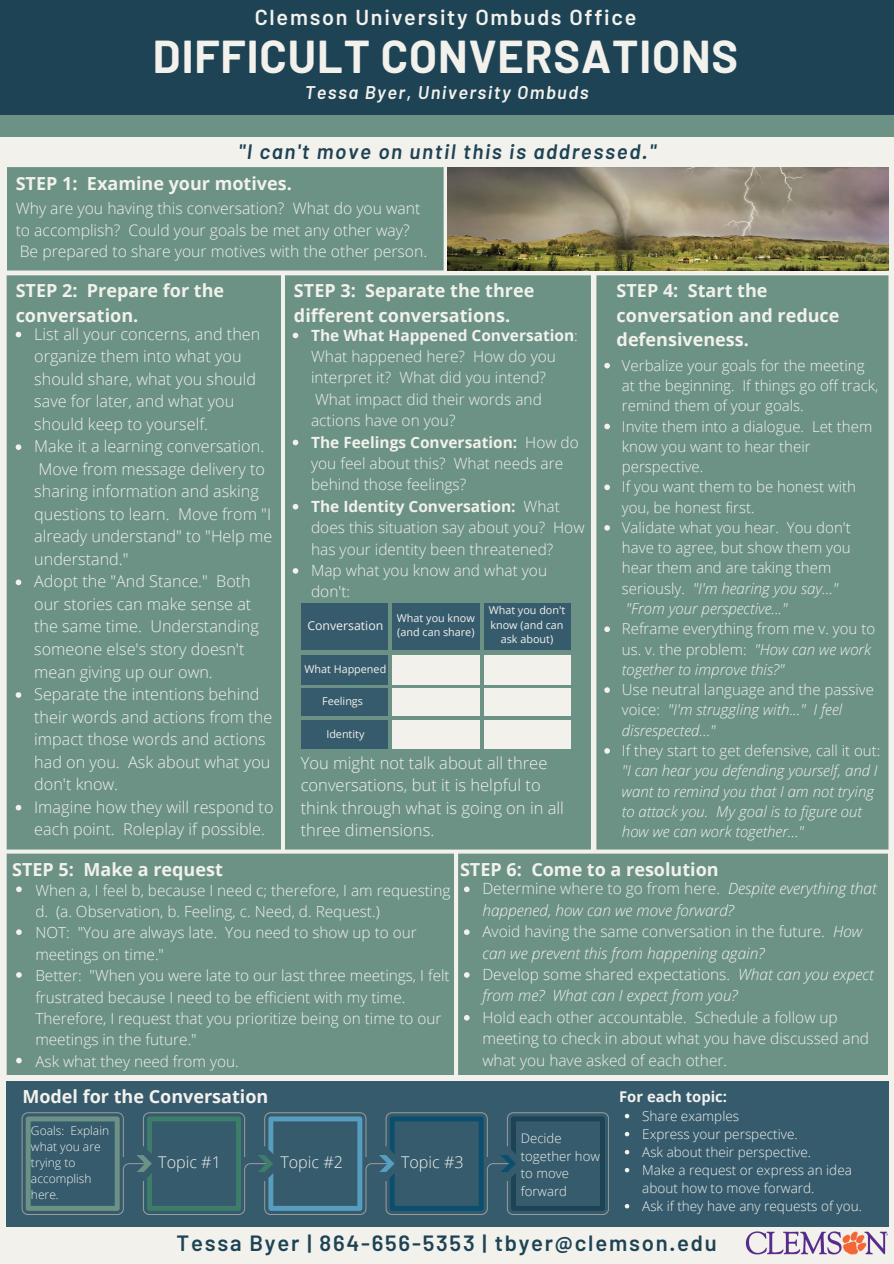
<style>
.page{position:relative;width:894px;height:1264px;background:#fff}
.page>*{position:absolute;margin:0;border:0;box-sizing:border-box;transform-origin:0 0}
.t1{font:700 45px "Barlow";letter-spacing:.02em;color:#f2f1ec}
.t2{font:600 22.05px "Barlow";letter-spacing:.08em;color:#1d4355}
.t3{font:600 21.6px "Barlow";letter-spacing:.08em;color:#f2f1ec}
.t4{font:italic 600 20.85px "Barlow";letter-spacing:.08em;color:#1d4355}
.t5{font:italic 600 18.3px "Barlow";letter-spacing:.08em;color:#f2f1ec}
.t6{font:700 18px/24.8px "Open Sans";color:#f2f1ec}
.t7{font:300 16.5px/22.5px "Open Sans";color:#f2f1ec}
.t8{font:300 16.2px/22.5px "Open Sans";color:#f2f1ec}
.t9{font:300 15.75px/21.5px "Open Sans";color:#f2f1ec}
.t10{font:300 15.45px/21.5px "Open Sans";color:#f2f1ec}
.t11{font:italic 300 15.45px/21.5px "Open Sans";color:#f2f1ec}
.t12{font:300 15.3px/21.5px "Open Sans";color:#f2f1ec}
.t13{font:300 15px/20.2px "Open Sans";color:#f2f1ec}
.t14{font:italic 300 15px/20.2px "Open Sans";color:#f2f1ec}
.t15{font:700 14.85px "Open Sans";color:#f2f1ec}
.t16{font:300 13.5px/18px "Open Sans";color:#f2f1ec}
.t17{font:300 13.2px/17.5px "Open Sans";color:#f2f1ec}
.t18{font:12.3px "Open Sans";color:#f2f1ec}
.t19{font:300 12px/16px "Open Sans";color:#f2f1ec}
.t20{font:10.8px/14.4px "Open Sans";color:#f2f1ec}
.s1{font-weight:700}
.s2{font-style:italic}
.s3{font-style:normal}
</style>
<div class="page">
<div style="left:0;top:0;width:893px;height:1263px;background:#f2f1ec"></div>
<div style="left:7px;top:1080px;width:881px;height:146px;background:#365b6d"></div>
<div style="left:1px;top:0;width:892px;height:116px;background:#1d4355"></div>
<div style="left:0;top:116px;width:893px;height:20px;background:#6c9286"></div>
<div style="left:285px;top:275px;width:305px;height:574px;background:#6c9286"></div>
<div style="left:301px;top:603px;width:86px;height:46px;background:#365b6d"></div>
<div style="left:392px;top:603px;width:88px;height:46px;background:#365b6d"></div>
<div style="left:484px;top:603px;width:87px;height:46px;background:#365b6d"></div>
<div style="left:301px;top:655px;width:86px;height:29px;background:#365b6d"></div>
<div style="left:392px;top:655px;width:88px;height:29px;background:#f2f1ec"></div>
<div style="left:484px;top:655px;width:87px;height:29px;background:#f2f1ec"></div>
<div style="left:301px;top:688px;width:86px;height:27px;background:#365b6d"></div>
<div style="left:392px;top:688px;width:88px;height:27px;background:#f2f1ec"></div>
<div style="left:484px;top:688px;width:87px;height:27px;background:#f2f1ec"></div>
<div style="left:301px;top:721px;width:86px;height:28px;background:#365b6d"></div>
<div style="left:392px;top:721px;width:88px;height:28px;background:#f2f1ec"></div>
<div style="left:484px;top:721px;width:87px;height:28px;background:#f2f1ec"></div>
<svg style="left:22px;top:1112px;width:582px;height:102px"></svg>
<svg style="left:624px;top:1113px;width:5px;height:5px"></svg>
<svg style="left:624px;top:1131px;width:5px;height:5px"></svg>
<svg style="left:624px;top:1149px;width:5px;height:5px"></svg>
<svg style="left:624px;top:1168px;width:5px;height:4px"></svg>
<svg style="left:624px;top:1204px;width:5px;height:4px"></svg>
<img style="left:740px;top:1202px;width:149px;height:53px">
<div style="left:7px;top:275px;width:274px;height:574px;background:#6c9286"></div>
<div style="left:7px;top:167px;width:436px;height:103px;background:#6c9286"></div>
<svg style="left:16px;top:332px;width:5px;height:5px"></svg>
<svg style="left:16px;top:444px;width:5px;height:6px"></svg>
<svg style="left:16px;top:579px;width:5px;height:6px"></svg>
<svg style="left:16px;top:692px;width:5px;height:5px"></svg>
<svg style="left:16px;top:804px;width:5px;height:6px"></svg>
<svg style="left:292px;top:332px;width:6px;height:6px"></svg>
<svg style="left:292px;top:439px;width:6px;height:6px"></svg>
<svg style="left:292px;top:504px;width:6px;height:5px"></svg>
<svg style="left:292px;top:568px;width:6px;height:5px"></svg>
<div style="left:596px;top:275px;width:292px;height:574px;background:#6c9286"></div>
<svg style="left:604px;top:363px;width:5px;height:5px"></svg>
<svg style="left:604px;top:423px;width:5px;height:6px"></svg>
<svg style="left:604px;top:484px;width:5px;height:6px"></svg>
<svg style="left:604px;top:525px;width:5px;height:5px"></svg>
<svg style="left:604px;top:626px;width:5px;height:6px"></svg>
<svg style="left:604px;top:687px;width:5px;height:6px"></svg>
<svg style="left:604px;top:748px;width:5px;height:5px"></svg>
<div style="left:7px;top:853px;width:447px;height:221px;background:#6c9286"></div>
<svg style="left:16px;top:886px;width:6px;height:6px"></svg>
<svg style="left:16px;top:929px;width:6px;height:6px"></svg>
<svg style="left:16px;top:972px;width:6px;height:5px"></svg>
<svg style="left:16px;top:1057px;width:6px;height:6px"></svg>
<div style="left:458px;top:853px;width:429px;height:221px;background:#6c9286"></div>
<svg style="left:464px;top:886px;width:5px;height:6px"></svg>
<svg style="left:464px;top:929px;width:5px;height:6px"></svg>
<svg style="left:464px;top:972px;width:5px;height:5px"></svg>
<svg style="left:464px;top:1014px;width:5px;height:6px"></svg>
<img style="left:447px;top:167px;width:440px;height:104px">
<h3 class="t3" style="left:255px;top:3px;width:383px">Clemson University Ombuds Office</h3>
<h1 class="t1" style="left:153px;top:28px;width:586px">DIFFICULT CONVERSATIONS</h1>
<p class="t5" style="left:305px;top:81px;width:285px">Tessa Byer, University Ombuds</p>
<p class="t4" style="left:238px;top:138px;width:419px">"I can't move on until this is addressed."</p>
<p class="t6" style="left:16px;top:171px;width:278px">STEP 1: Examine your motives.</p>
<p class="t9" style="left:16px;top:197px;width:413px">Why are you having this conversation? What do you want to accomplish? Could your goals be met any other way?<br>Be prepared to share your motives with the other person.</p>
<p class="t6" style="left:16px;top:277px;width:210px">STEP 2: Prepare for the conversation.</p>
<p class="t8" style="left:34px;top:322px;width:241px">List all your concerns, and then organize them into what you should share, what you should save for later, and what you should keep to yourself.<br>Make it a learning conversation.<br>Move from message delivery to sharing information and asking questions to learn. Move from "I already understand" to "Help me understand."<br>Adopt the "And Stance." Both our stories can make sense at the same time. Understanding someone else's story doesn't mean giving up our own.<br>Separate the intentions behind their words and actions from the impact those words and actions had on you. Ask about what you don't know.<br>Imagine how they will respond to each point. Roleplay if possible.</p>
<p class="t6" style="left:294px;top:277px;width:242px">STEP 3: Separate the three different conversations.</p>
<p class="t10" style="left:311px;top:324px;width:275px"><span class="s1">The What Happened Conversation</span>:<br>What happened here? How do you interpret it? What did you intend?<br>What impact did their words and actions have on you?<br><span class="s1">The Feelings Conversation:</span> How do you feel about this? What needs are behind those feelings?<br><span class="s1">The Identity Conversation:</span> What does this situation say about you? How has your identity been threatened?<br>Map what you know and what you don't:</p>
<p class="t18" style="left:307px;top:616px;width:77px">Conversation</p>
<p class="t20" style="left:397px;top:610px;width:79px">What you know (and can share)</p>
<p class="t20" style="left:488px;top:603px;width:78px;text-align:center">What you don't know (and can ask about)</p>
<p class="t20" style="left:304px;top:661px;width:83px">What Happened</p>
<p class="t20" style="left:322px;top:694px;width:42px">Feelings</p>
<p class="t20" style="left:326px;top:726px;width:40px">Identity</p>
<p class="t7" style="left:301px;top:751px;width:264px">You might not talk about all three conversations, but it is helpful to think through what is going on in all three dimensions.</p>
<p class="t6" style="left:616px;top:277px;width:224px">STEP 4: Start the conversation and reduce defensiveness.</p>
<p class="t13" style="left:621px;top:355px;width:258px">Verbalize your goals for the meeting at the beginning. If things go off track, remind them of your goals.<br>Invite them into a dialogue. Let them know you want to hear their perspective.<br>If you want them to be honest with you, be honest first.<br>Validate what you hear. You don't have to agree, but show them you hear them and are taking them seriously. <span class="s2">"I'm hearing you say..." "From your perspective..."</span></p>
<p class="t13" style="left:621px;top:618px;width:255px">Reframe everything from me v. you to us. v. the problem: <span class="s2">"How can we work together to improve this?"</span></p>
<p class="t14" style="left:621px;top:679px;width:253px"><span class="s3">Use neutral language and the passive voice:</span> "I'm struggling with..." I feel disrespected..."</p>
<p class="t13" style="left:621px;top:740px;width:260px">If they start to get defensive, call it out:</p>
<p class="t14" style="left:621px;top:760px;width:257px">"I can hear you defending yourself, and I want to remind you that I am not trying to attack you. My goal is to figure out how we can work together..."</p>
<p class="t6" style="left:12px;top:856px;width:212px">STEP 5: Make a request</p>
<p class="t12" style="left:35px;top:878px;width:416px">When a, I feel b, because I need c; therefore, I am requesting d. (a. Observation, b. Feeling, c. Need, d. Request.)<br>NOT: "You are always late. You need to show up to our meetings on time."<br>Better: "When you were late to our last three meetings, I felt frustrated because I need to be efficient with my time.<br>Therefore, I request that you prioritize being on time to our meetings in the future."<br>Ask what they need from you.</p>
<p class="t6" style="left:460px;top:856px;width:260px">STEP 6: Come to a resolution</p>
<p class="t11" style="left:482px;top:877px;width:395px"><span class="s3">Determine where to go from here.</span> Despite everything that happened, how can we move forward?<br><span class="s3">Avoid having the same conversation in the future.</span> How can we prevent this from happening again?<br><span class="s3">Develop some shared expectations.</span> What can you expect from me? What can I expect from you?</p>
<p class="t10" style="left:482px;top:1006px;width:388px">Hold each other accountable. Schedule a follow up meeting to check in about what you have discussed and what you have asked of each other.</p>
<p class="t6" style="left:22px;top:1083px;width:247px">Model for the Conversation</p>
<p class="t19" style="left:31px;top:1122px;width:80px">Goals: Explain what you are trying to accomplish here.</p>
<p class="t8" style="left:158px;top:1149px;width:64px">Topic #1</p>
<p class="t8" style="left:280px;top:1149px;width:64px">Topic #2</p>
<p class="t8" style="left:401px;top:1150px;width:64px">Topic #3</p>
<p class="t17" style="left:520px;top:1129px;width:80px">Decide together how to move forward</p>
<p class="t15" style="left:619px;top:1085px;width:109px">For each topic:</p>
<p class="t16" style="left:642px;top:1106px;width:221px">Share examples<br>Express your perspective.<br>Ask about their perspective.<br>Make a request or express an idea about how to move forward.<br>Ask if they have any requests of you.</p>
<h2 class="t2" style="left:176px;top:1228px;width:541px">Tessa Byer | 864-656-5353 | tbyer@clemson.edu</h2>
</div>
